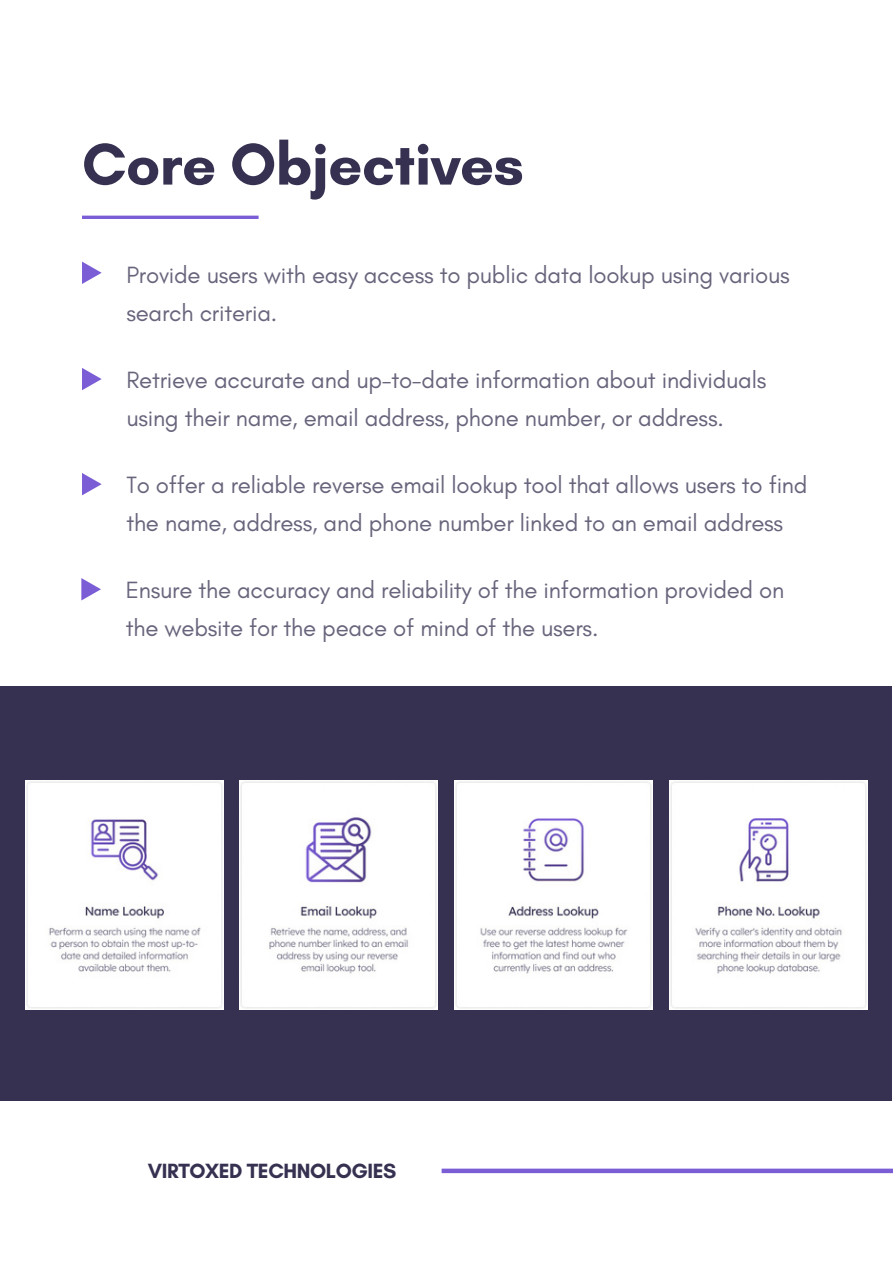
<style>
.page{position:relative;width:893px;height:1264px;background:#fff}
.page>*{position:absolute;margin:0;border:0;box-sizing:border-box;transform-origin:0 0}
.t1{font:700 60px "Glacial Indifference";letter-spacing:-.01em;color:#373151}
.t2{font:24px/38.2px "Glacial Indifference";letter-spacing:-.01em;color:#69647c}
.t3{font:700 21px "Glacial Indifference";letter-spacing:-.02em;color:#373151}
</style>
<div class="page">
<div style="left:0;top:686px;width:891px;height:414px;background:#373151"></div>
<div style="left:441px;top:1168px;width:451px;height:5px;background:#7b5dd6"></div>
<hr style="left:82px;top:216px;width:176px;height:3px;background:#7b5dd6">
<svg style="left:82px;top:261px;width:20px;height:23px"></svg>
<svg style="left:82px;top:368px;width:20px;height:22px"></svg>
<svg style="left:82px;top:473px;width:20px;height:22px"></svg>
<svg style="left:81px;top:578px;width:20px;height:22px"></svg>
<img style="left:25px;top:780px;width:198px;height:229px">
<img style="left:454px;top:780px;width:198px;height:229px">
<img style="left:669px;top:780px;width:198px;height:229px">
<img style="left:240px;top:780px;width:197px;height:229px">
<h1 class="t1" style="left:82px;top:128px;width:443px">Core Objectives</h1>
<p class="t2" style="left:126px;top:255px;width:664px">Provide users with easy access to public data lookup using various search criteria.</p>
<p class="t2" style="left:126px;top:360px;width:641px">Retrieve accurate and up-to-date information about individuals using their name, email address, phone number, or address.</p>
<p class="t2" style="left:126px;top:465px;width:682px">To offer a reliable reverse email lookup tool that allows users to find the name, address, and phone number linked to an email address</p>
<p class="t2" style="left:126px;top:570px;width:660px">Ensure the accuracy and reliability of the information provided on the website for the peace of mind of the users.</p>
<p class="t3" style="left:148px;top:1158px;width:250px">VIRTOXED TECHNOLOGIES</p>
</div>
